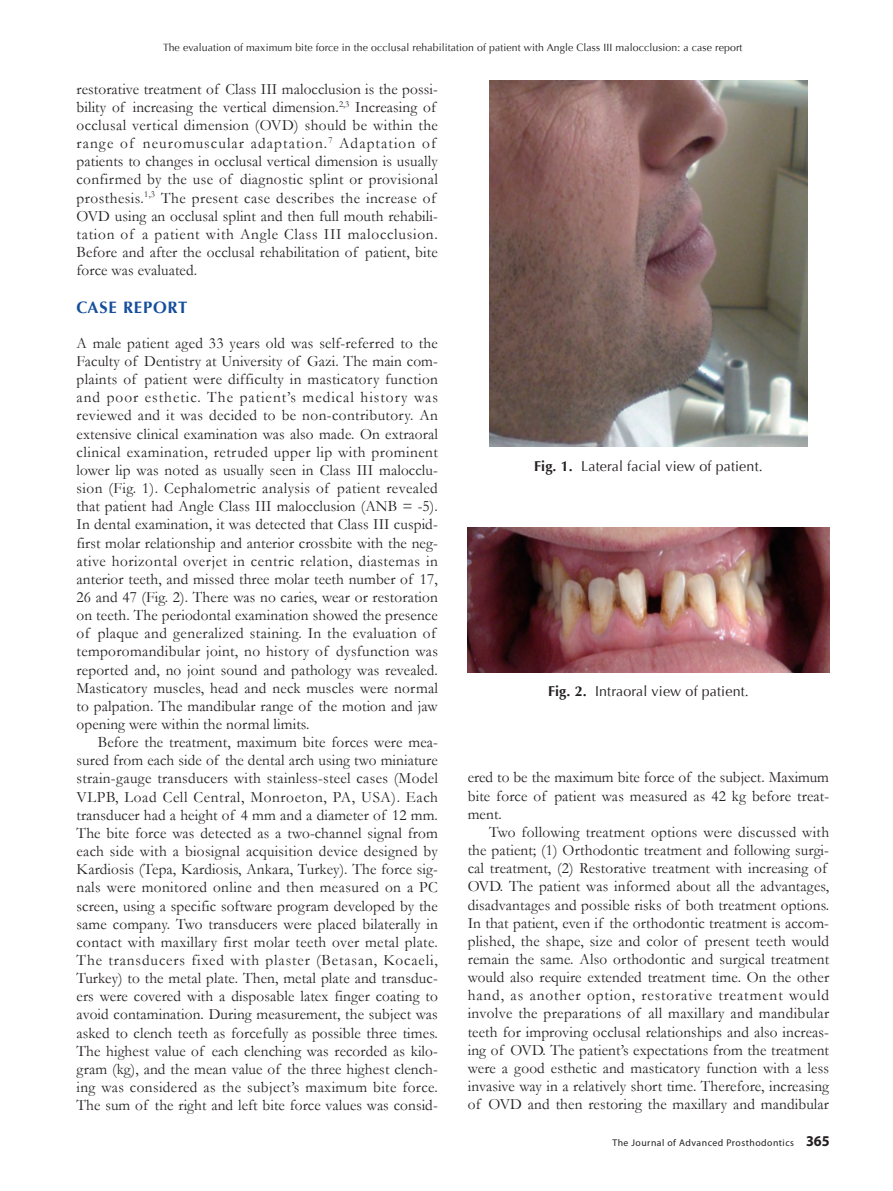
<style>
.page{position:relative;width:893px;height:1191px;background:#fff}
.page>*{position:absolute;margin:0;border:0;box-sizing:border-box;transform-origin:0 0}
.t1{font:700 16.5px "Optima";letter-spacing:.05em;color:#154e9b}
.t2{font:15.75px/18.1px "Garamond";letter-spacing:.01em;color:#231f20}
.t3{font:14.25px "Optima";letter-spacing:.01em;color:#231f20}
.t4{font:10.5px "Optima";letter-spacing:.01em;color:#231f20}
.t5{font:9.75px "Myriad Pro";letter-spacing:.05em;color:#231f20}
.s1{font-weight:700}
.s2{font-weight:700;font-size:15px}
</style>
<div class="page">
<img style="left:490px;top:81px;width:317px;height:365px">
<img style="left:468px;top:527px;width:361px;height:145px">
<p class="t4" style="left:163px;top:42px;width:581px">The evaluation of maximum bite force in the occlusal rehabilitation of patient with Angle Class III malocclusion: a case report</p>
<p class="t2" style="left:77px;top:79px;width:363px">restorative treatment of Class III malocclusion is the possi&shy;bility of increasing the vertical dimension.<sup>2,3</sup> Increasing of occlusal vertical dimension (OVD) should be within the range of neuromuscular adaptation.<sup>7</sup> Adaptation of patients to changes in occlusal vertical dimension is usually confirmed by the use of diagnostic splint or provisional prosthesis.<sup>1,3</sup> The present case describes the increase of OVD using an occlusal splint and then full mouth rehabili&shy;tation of a patient with Angle Class III malocclusion.<br>Before and after the occlusal rehabilitation of patient, bite force was evaluated.</p>
<p class="t1" style="left:77px;top:297px;width:112px">CASE REPORT</p>
<p class="t2" style="left:77px;top:333px;width:363px">A male patient aged 33 years old was self-referred to the Faculty of Dentistry at University of Gazi. The main com&shy;plaints of patient were difficulty in masticatory function and poor esthetic. The patient’s medical history was reviewed and it was decided to be non-contributory. An extensive clinical examination was also made. On extraoral clinical examination, retruded upper lip with prominent lower lip was noted as usually seen in Class III malocclu&shy;sion (Fig. 1). Cephalometric analysis of patient revealed that patient had Angle Class III malocclusion (ANB = -5).<br>In dental examination, it was detected that Class III cuspid&shy;first molar relationship and anterior crossbite with the neg&shy;ative horizontal overjet in centric relation, diastemas in anterior teeth, and missed three molar teeth number of 17, 26 and 47 (Fig. 2). There was no caries, wear or restoration on teeth. The periodontal examination showed the presence of plaque and generalized staining. In the evaluation of temporomandibular joint, no history of dysfunction was reported and, no joint sound and pathology was revealed.<br>Masticatory muscles, head and neck muscles were normal to palpation. The mandibular range of the motion and jaw opening were within the normal limits.</p>
<p class="t2" style="left:77px;top:732px;width:363px;text-align:justify;text-indent:21px">Before the treatment, maximum bite forces were mea&shy;sured from each side of the dental arch using two miniature strain-gauge transducers with stainless-steel cases (Model VLPB, Load Cell Central, Monroeton, PA, USA). Each transducer had a height of 4 mm and a diameter of 12 mm.<br>The bite force was detected as a two-channel signal from each side with a biosignal acquisition device designed by Kardiosis (Tepa, Kardiosis, Ankara, Turkey). The force sig&shy;nals were monitored online and then measured on a PC screen, using a specific software program developed by the same company. Two transducers were placed bilaterally in contact with maxillary first molar teeth over metal plate.<br>The transducers fixed with plaster (Betasan, Kocaeli, Turkey) to the metal plate. Then, metal plate and transduc&shy;ers were covered with a disposable latex finger coating to avoid contamination. During measurement, the subject was asked to clench teeth as forcefully as possible three times.<br>The highest value of each clenching was recorded as kilo&shy;gram (kg), and the mean value of the three highest clench&shy;ing was considered as the subject’s maximum bite force.<br>The sum of the right and left bite force values was consid-</p>
<p class="t3" style="left:534px;top:458px;width:230px"><span class="s1">Fig. 1.</span> Lateral facial view of patient.</p>
<p class="t3" style="left:548px;top:682px;width:202px"><span class="s1">Fig. 2.</span> Intraoral view of patient.</p>
<p class="t2" style="left:468px;top:768px;width:363px;text-align:justify">ered to be the maximum bite force of the subject. Maximum bite force of patient was measured as 42 kg before treat&shy;ment.</p>
<p class="t2" style="left:468px;top:822px;width:363px;text-indent:21px">Two following treatment options were discussed with the patient; (1) Orthodontic treatment and following surgi&shy;cal treatment, (2) Restorative treatment with increasing of OVD. The patient was informed about all the advantages, disadvantages and possible risks of both treatment options.<br>In that patient, even if the orthodontic treatment is accom&shy;plished, the shape, size and color of present teeth would remain the same. Also orthodontic and surgical treatment would also require extended treatment time. On the other hand, as another option, restorative treatment would involve the preparations of all maxillary and mandibular teeth for improving occlusal relationships and also increas&shy;ing of OVD. The patient’s expectations from the treatment were a good esthetic and masticatory function with a less invasive way in a relatively short time. Therefore, increasing of OVD and then restoring the maxillary and mandibular</p>
<p class="t5" style="left:612px;top:1136px;width:219px">The Journal of Advanced Prosthodontics <span class="s2">365</span></p>
</div>
